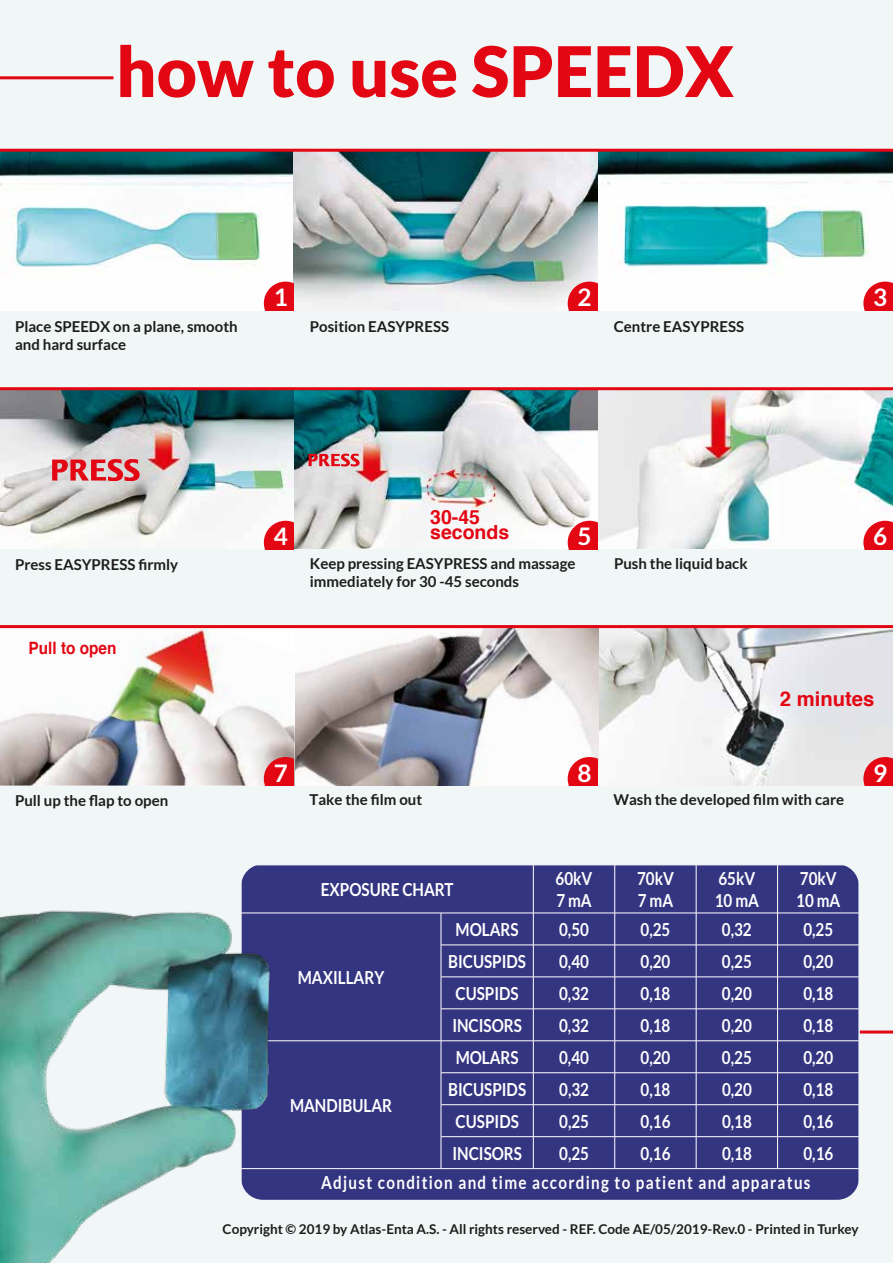
<style>
.page{position:relative;width:893px;height:1263px;background:#f0f7f6}
.page>*{position:absolute;margin:0;border:0;box-sizing:border-box;transform-origin:0 0}
.t1{font:900 69.75px "Lato";color:#e30613}
.t2{font:700 24.3px "Lato";color:#fff}
.t3{font:700 20.25px "Helvetica";color:#e30613}
.t4{font:700 19.5px/15px "Helvetica";color:#e30613}
.t5{font:700 18px/21.6px "Lato";color:#fff;scale:.85 1}
.t6{font:700 18px/29.2px "Lato";letter-spacing:.085em;color:#fff;scale:.85 1}
.t7{font:700 17.1px "Helvetica";color:#e30613;scale:.9 1}
.t8{font:700 15px/18px "Lato";color:#1d1d1b}
.t9{font:700 13.5px "Lato";color:#1d1d1b}
</style>
<div class="page">
<hr style="left:860px;top:1030px;width:33px;height:3px;background:#e30613">
<div style="left:641px;top:866px;width:218px;height:334px;background:#333581"></div>
<hr style="left:615px;top:945px;width:81px;height:1px;background:#fff">
<hr style="left:696px;top:945px;width:81px;height:1px;background:#fff">
<hr style="left:778px;top:945px;width:81px;height:1px;background:#fff">
<hr style="left:615px;top:977px;width:81px;height:1px;background:#fff">
<hr style="left:696px;top:977px;width:81px;height:1px;background:#fff">
<hr style="left:778px;top:977px;width:81px;height:1px;background:#fff">
<hr style="left:615px;top:1008px;width:81px;height:1px;background:#fff">
<hr style="left:696px;top:1008px;width:81px;height:1px;background:#fff">
<hr style="left:778px;top:1008px;width:81px;height:1px;background:#fff">
<hr style="left:615px;top:1040px;width:81px;height:1px;background:#fff">
<hr style="left:696px;top:1040px;width:81px;height:1px;background:#fff">
<hr style="left:778px;top:1040px;width:81px;height:1px;background:#fff">
<hr style="left:615px;top:1072px;width:81px;height:1px;background:#fff">
<hr style="left:696px;top:1072px;width:81px;height:1px;background:#fff">
<hr style="left:778px;top:1072px;width:81px;height:1px;background:#fff">
<hr style="left:615px;top:1104px;width:81px;height:1px;background:#fff">
<hr style="left:696px;top:1104px;width:81px;height:1px;background:#fff">
<hr style="left:778px;top:1104px;width:81px;height:1px;background:#fff">
<hr style="left:615px;top:1136px;width:81px;height:1px;background:#fff">
<hr style="left:696px;top:1136px;width:81px;height:1px;background:#fff">
<hr style="left:778px;top:1136px;width:81px;height:1px;background:#fff">
<hr style="left:615px;top:1168px;width:81px;height:1px;background:#fff">
<hr style="left:696px;top:1168px;width:81px;height:1px;background:#fff">
<hr style="left:777px;top:1168px;width:82px;height:1px;background:#fff">
<hr style="left:615px;top:865px;width:81px;height:1px;background:#fff">
<hr style="left:696px;top:865px;width:81px;height:1px;background:#fff">
<hr style="left:777px;top:865px;width:82px;height:1px;background:#fff">
<hr style="left:615px;top:913px;width:81px;height:1px;background:#fff">
<hr style="left:696px;top:913px;width:81px;height:1px;background:#fff">
<hr style="left:778px;top:913px;width:81px;height:1px;background:#fff">
<hr style="left:696px;top:865px;width:1px;height:48px;background:#fff">
<hr style="left:777px;top:865px;width:1px;height:48px;background:#fff">
<hr style="left:859px;top:865px;width:1px;height:48px;background:#fff">
<hr style="left:696px;top:913px;width:1px;height:32px;background:#fff">
<hr style="left:777px;top:913px;width:1px;height:32px;background:#fff">
<hr style="left:859px;top:913px;width:1px;height:32px;background:#fff">
<hr style="left:696px;top:945px;width:1px;height:32px;background:#fff">
<hr style="left:777px;top:945px;width:1px;height:32px;background:#fff">
<hr style="left:859px;top:945px;width:1px;height:32px;background:#fff">
<hr style="left:696px;top:977px;width:1px;height:32px;background:#fff">
<hr style="left:777px;top:977px;width:1px;height:32px;background:#fff">
<hr style="left:859px;top:977px;width:1px;height:32px;background:#fff">
<hr style="left:696px;top:1009px;width:1px;height:32px;background:#fff">
<hr style="left:777px;top:1009px;width:1px;height:32px;background:#fff">
<hr style="left:859px;top:1009px;width:1px;height:32px;background:#fff">
<hr style="left:696px;top:1041px;width:1px;height:32px;background:#fff">
<hr style="left:777px;top:1041px;width:1px;height:32px;background:#fff">
<hr style="left:859px;top:1041px;width:1px;height:32px;background:#fff">
<hr style="left:696px;top:1073px;width:1px;height:32px;background:#fff">
<hr style="left:777px;top:1073px;width:1px;height:32px;background:#fff">
<hr style="left:859px;top:1073px;width:1px;height:32px;background:#fff">
<hr style="left:696px;top:1105px;width:1px;height:32px;background:#fff">
<hr style="left:777px;top:1105px;width:1px;height:32px;background:#fff">
<hr style="left:859px;top:1105px;width:1px;height:32px;background:#fff">
<hr style="left:696px;top:1137px;width:1px;height:31px;background:#fff">
<hr style="left:777px;top:1137px;width:1px;height:31px;background:#fff">
<hr style="left:859px;top:1137px;width:1px;height:31px;background:#fff">
<hr style="left:859px;top:1168px;width:1px;height:32px;background:#fff">
<img style="left:0;top:785px;width:641px;height:478px">
<img style="left:0;top:152px;width:893px;height:158px">
<img style="left:0;top:390px;width:893px;height:158px">
<svg style="left:52px;top:459px;width:88px;height:22px;background:#de666d"></svg>
<svg style="left:309px;top:454px;width:51px;height:12px"></svg>
<img style="left:295px;top:628px;width:598px;height:157px">
<img style="left:0;top:628px;width:295px;height:157px">
<hr style="left:0;top:76px;width:114px;height:3px;background:#e30613">
<svg style="left:264px;top:282px;width:29px;height:28px"></svg>
<svg style="left:568px;top:282px;width:29px;height:28px"></svg>
<svg style="left:863px;top:282px;width:30px;height:28px"></svg>
<svg style="left:264px;top:521px;width:29px;height:28px"></svg>
<svg style="left:568px;top:521px;width:29px;height:28px"></svg>
<svg style="left:863px;top:521px;width:30px;height:28px"></svg>
<svg style="left:264px;top:757px;width:29px;height:28px"></svg>
<svg style="left:568px;top:757px;width:29px;height:28px"></svg>
<svg style="left:863px;top:757px;width:30px;height:28px"></svg>
<hr style="left:0;top:149px;width:893px;height:3px;background:#e30613">
<hr style="left:0;top:387px;width:893px;height:3px;background:#e30613">
<hr style="left:0;top:625px;width:893px;height:3px;background:#e30613">
<h1 class="t1" style="left:116px;top:31px;width:619px">how to use SPEEDX</h1>
<h2 class="t2" style="left:274px;top:283px;width:16px">1</h2>
<h2 class="t2" style="left:578px;top:283px;width:16px">2</h2>
<h2 class="t2" style="left:873px;top:283px;width:16px">3</h2>
<p class="t8" style="left:15px;top:317px;width:224px">Place SPEEDX on a plane, smooth and hard surface</p>
<p class="t8" style="left:310px;top:317px;width:141px">Position EASYPRESS</p>
<p class="t8" style="left:614px;top:317px;width:132px">Centre EASYPRESS</p>
<p class="t4" style="left:430px;top:510px;width:81px">30-45 seconds</p>
<h2 class="t2" style="left:274px;top:522px;width:16px">4</h2>
<h2 class="t2" style="left:578px;top:522px;width:16px">5</h2>
<h2 class="t2" style="left:873px;top:522px;width:16px">6</h2>
<p class="t8" style="left:15px;top:555px;width:165px">Press EASYPRESS firmly</p>
<p class="t8" style="left:310px;top:554px;width:267px">Keep pressing EASYPRESS and massage immediately for 30 -45 seconds</p>
<p class="t7" style="left:29px;top:634px;width:99px">Pull to open</p>
<p class="t8" style="left:614px;top:554px;width:135px">Push the liquid back</p>
<p class="t3" style="left:780px;top:682px;width:96px">2 minutes</p>
<h2 class="t2" style="left:274px;top:759px;width:16px">7</h2>
<h2 class="t2" style="left:578px;top:759px;width:16px">8</h2>
<h2 class="t2" style="left:873px;top:759px;width:16px">9</h2>
<p class="t8" style="left:15px;top:791px;width:155px">Pull up the flap to open</p>
<p class="t8" style="left:310px;top:791px;width:114px">Take the film out</p>
<p class="t8" style="left:613px;top:791px;width:232px">Wash the developed film with care</p>
<p class="t5" style="left:321px;top:878px;width:158px">EXPOSURE CHART</p>
<p class="t5" style="left:556px;top:868px;width:45px">60kV<br>7 mA</p>
<p class="t5" style="left:637px;top:868px;width:45px">70kV<br>7 mA</p>
<p class="t5" style="left:715px;top:868px;width:53px">65kV<br>10 mA</p>
<p class="t5" style="left:796px;top:868px;width:53px">70kV<br>10 mA</p>
<p class="t5" style="left:298px;top:966px;width:103px">MAXILLARY</p>
<p class="t5" style="left:456px;top:918px;width:76px">MOLARS</p>
<p class="t5" style="left:559px;top:918px;width:37px">0,50</p>
<p class="t5" style="left:640px;top:918px;width:37px">0,25</p>
<p class="t5" style="left:722px;top:918px;width:37px">0,32</p>
<p class="t5" style="left:803px;top:918px;width:37px">0,25</p>
<p class="t5" style="left:448px;top:950px;width:93px">BICUSPIDS</p>
<p class="t5" style="left:559px;top:950px;width:37px">0,40</p>
<p class="t5" style="left:640px;top:950px;width:37px">0,20</p>
<p class="t5" style="left:722px;top:950px;width:37px">0,25</p>
<p class="t5" style="left:803px;top:950px;width:37px">0,20</p>
<p class="t5" style="left:456px;top:982px;width:76px">CUSPIDS</p>
<p class="t5" style="left:559px;top:982px;width:37px">0,32</p>
<p class="t5" style="left:640px;top:982px;width:37px">0,18</p>
<p class="t5" style="left:722px;top:982px;width:37px">0,20</p>
<p class="t5" style="left:803px;top:982px;width:37px">0,18</p>
<p class="t5" style="left:452px;top:1014px;width:83px">INCISORS</p>
<p class="t5" style="left:559px;top:1014px;width:37px">0,32</p>
<p class="t5" style="left:640px;top:1014px;width:37px">0,18</p>
<p class="t5" style="left:722px;top:1014px;width:37px">0,20</p>
<p class="t5" style="left:803px;top:1014px;width:37px">0,18</p>
<p class="t5" style="left:456px;top:1046px;width:76px">MOLARS</p>
<p class="t5" style="left:559px;top:1046px;width:37px">0,40</p>
<p class="t5" style="left:641px;top:1046px;width:37px">0,20</p>
<p class="t5" style="left:722px;top:1046px;width:37px">0,25</p>
<p class="t5" style="left:803px;top:1046px;width:37px">0,20</p>
<p class="t5" style="left:448px;top:1078px;width:93px">BICUSPIDS</p>
<p class="t5" style="left:559px;top:1078px;width:37px">0,32</p>
<p class="t5" style="left:641px;top:1078px;width:37px">0,18</p>
<p class="t5" style="left:722px;top:1078px;width:37px">0,20</p>
<p class="t5" style="left:803px;top:1078px;width:37px">0,18</p>
<p class="t5" style="left:456px;top:1110px;width:76px">CUSPIDS</p>
<p class="t5" style="left:559px;top:1110px;width:37px">0,25</p>
<p class="t5" style="left:641px;top:1110px;width:37px">0,16</p>
<p class="t5" style="left:722px;top:1110px;width:37px">0,18</p>
<p class="t5" style="left:803px;top:1110px;width:37px">0,16</p>
<p class="t5" style="left:452px;top:1142px;width:83px">INCISORS</p>
<p class="t5" style="left:559px;top:1142px;width:37px">0,25</p>
<p class="t5" style="left:641px;top:1142px;width:37px">0,16</p>
<p class="t5" style="left:722px;top:1142px;width:37px">0,18</p>
<p class="t5" style="left:290px;top:1094px;width:122px">MANDIBULAR</p>
<p class="t6" style="left:321px;top:1138px;width:604px;text-indent:482px">0,16<br>Adjust condition and time according to patient and apparatus</p>
<p class="t9" style="left:223px;top:1221px;width:638px">Copyright © 2019 by Atlas-Enta A.S. - All rights reserved - REF. Code AE/05/2019-Rev.0 - Printed in Turkey</p>
</div>
